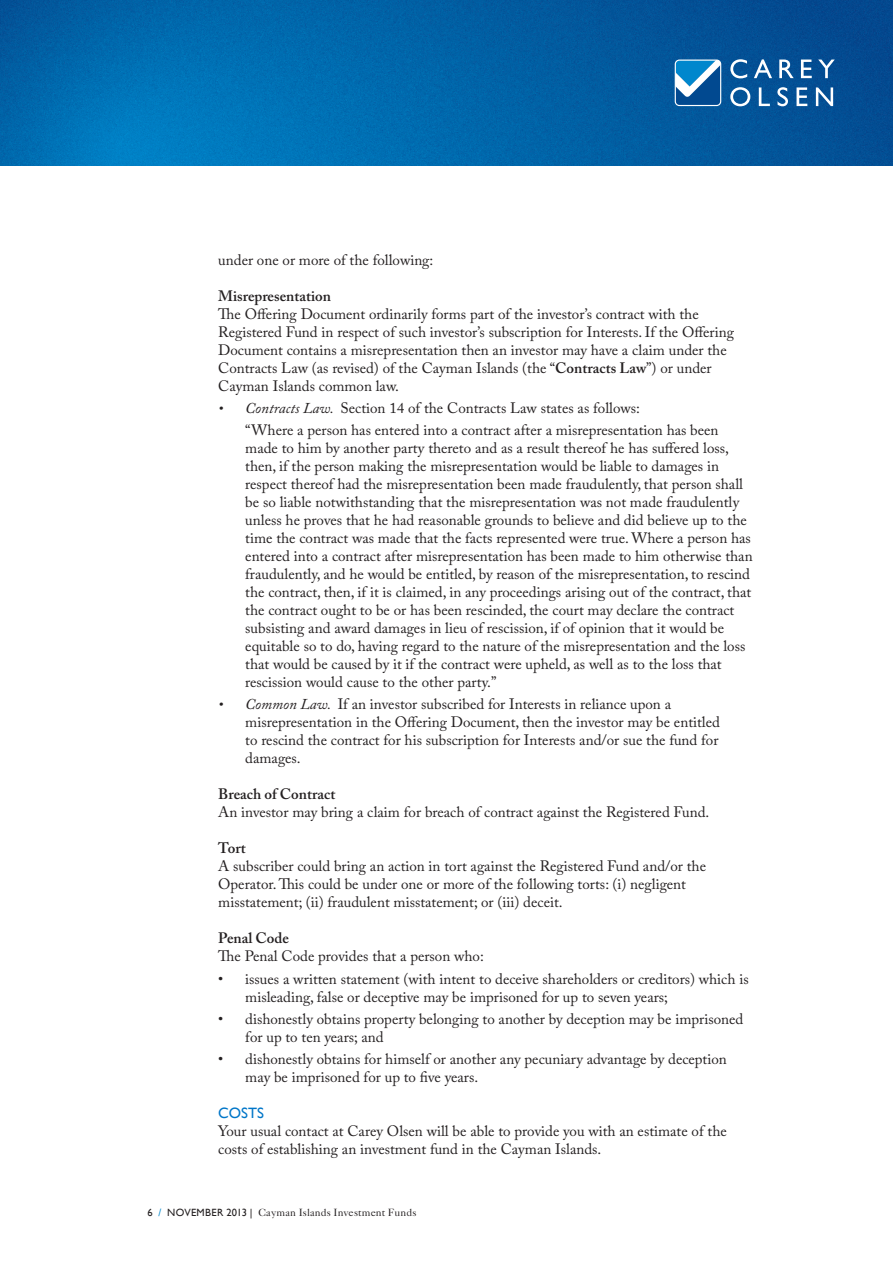
<style>
.page{position:relative;width:893px;height:1263px;background:#fff}
.page>*{position:absolute;margin:0;border:0;box-sizing:border-box;transform-origin:0 0}
.t1{font:15px/18px "Adobe Caslon Pro";color:#231f20}
.t2{font:600 15px "Adobe Caslon Pro";color:#231f20}
.t3{font:15px "Gill Sans";color:#0076c8}
.t4{font:10.5px "Caslon 540 LT Std";letter-spacing:.01em;color:#231f20}
.s1{font-weight:600}
.s2{font-style:italic}
.s3{font-family:"Gill Sans"}
.s4{font-family:"Gill Sans";color:#0087cd}
</style>
<div class="page">
<img style="left:0;top:0;width:893px;height:165px">
<svg style="left:730px;top:59px;width:17px;height:19px"></svg>
<svg style="left:754px;top:59px;width:18px;height:19px"></svg>
<svg style="left:779px;top:60px;width:15px;height:18px"></svg>
<svg style="left:801px;top:60px;width:11px;height:18px"></svg>
<svg style="left:818px;top:60px;width:17px;height:18px"></svg>
<svg style="left:730px;top:87px;width:20px;height:19px"></svg>
<svg style="left:759px;top:87px;width:11px;height:19px"></svg>
<svg style="left:777px;top:87px;width:11px;height:19px"></svg>
<svg style="left:816px;top:87px;width:17px;height:19px"></svg>
<svg style="left:796px;top:87px;width:11px;height:19px"></svg>
<svg style="left:675px;top:60px;width:46px;height:46px"></svg>
<p class="t1" style="left:218px;top:250px;width:217px">under one or more of the following:</p>
<p class="t2" style="left:218px;top:287px;width:114px">Misrepresentation</p>
<p class="t1" style="left:218px;top:304px;width:517px">The Offering Document ordinarily forms part of the investor’s contract with the Registered Fund in respect of such investor’s subscription for Interests. If the Offering Document contains a misrepresentation then an investor may have a claim under the Contracts Law (as revised) of the Cayman Islands (the “<span class="s1">Contracts Law</span>”) or under Cayman Islands common law.</p>
<p class="t1" style="left:218px;top:399px;width:423px"><span class="s2">• Contracts Law.</span> Section 14 of the Contracts Law states as follows:</p>
<p class="t1" style="left:245px;top:421px;width:509px">“Where a person has entered into a contract after a misrepresentation has been made to him by another party thereto and as a result thereof he has suffered loss, then, if the person making the misrepresentation would be liable to damages in respect thereof had the misrepresentation been made fraudulently, that person shall be so liable notwithstanding that the misrepresentation was not made fraudulently unless he proves that he had reasonable grounds to believe and did believe up to the time the contract was made that the facts represented were true. Where a person has entered into a contract after misrepresentation has been made to him otherwise than fraudulently, and he would be entitled, by reason of the misrepresentation, to rescind the contract, then, if it is claimed, in any proceedings arising out of the contract, that the contract ought to be or has been rescinded, the court may declare the contract subsisting and award damages in lieu of rescission, if of opinion that it would be equitable so to do, having regard to the nature of the misrepresentation and the loss that would be caused by it if the contract were upheld, as well as to the loss that rescission would cause to the other party.”</p>
<p class="t1" style="left:245px;top:695px;width:476px;text-indent:-27px"><span class="s2">• Common Law.</span> If an investor subscribed for Interests in reliance upon a misrepresentation in the Offering Document, then the investor may be entitled to rescind the contract for his subscription for Interests and/or sue the fund for damages.</p>
<p class="t2" style="left:218px;top:785px;width:119px">Breach of Contract</p>
<p class="t1" style="left:218px;top:803px;width:492px">An investor may bring a claim for breach of contract against the Registered Fund.</p>
<p class="t2" style="left:218px;top:839px;width:29px">Tort</p>
<p class="t1" style="left:218px;top:857px;width:489px">A subscriber could bring an action in tort against the Registered Fund and/or the<br>Operator. This could be under one or more of the following torts: (i) negligent misstatement; (ii) fraudulent misstatement; or (iii) deceit.</p>
<p class="t2" style="left:218px;top:929px;width:72px">Penal Code</p>
<p class="t1" style="left:218px;top:947px;width:267px">The Penal Code provides that a person who:</p>
<p class="t1" style="left:245px;top:969px;width:505px;text-indent:-27px">• issues a written statement (with intent to deceive shareholders or creditors) which is misleading, false or deceptive may be imprisoned for up to seven years;</p>
<p class="t1" style="left:245px;top:1010px;width:500px;text-indent:-27px">• dishonestly obtains property belonging to another by deception may be imprisoned for up to ten years; and</p>
<p class="t1" style="left:245px;top:1050px;width:483px;text-indent:-27px">• dishonestly obtains for himself or another any pecuniary advantage by deception may be imprisoned for up to five years.</p>
<p class="t3" style="left:218px;top:1104px;width:47px">COSTS</p>
<p class="t1" style="left:218px;top:1122px;width:510px">Your usual contact at Carey Olsen will be able to provide you with an estimate of the costs of establishing an investment fund in the Cayman Islands.</p>
<p class="t4" style="left:147px;top:1206px;width:271px"><span class="s3">6</span> <span class="s4">/</span> <span class="s3">NOVEMBER 2013 |</span> Cayman Islands Investment Funds</p>
</div>
